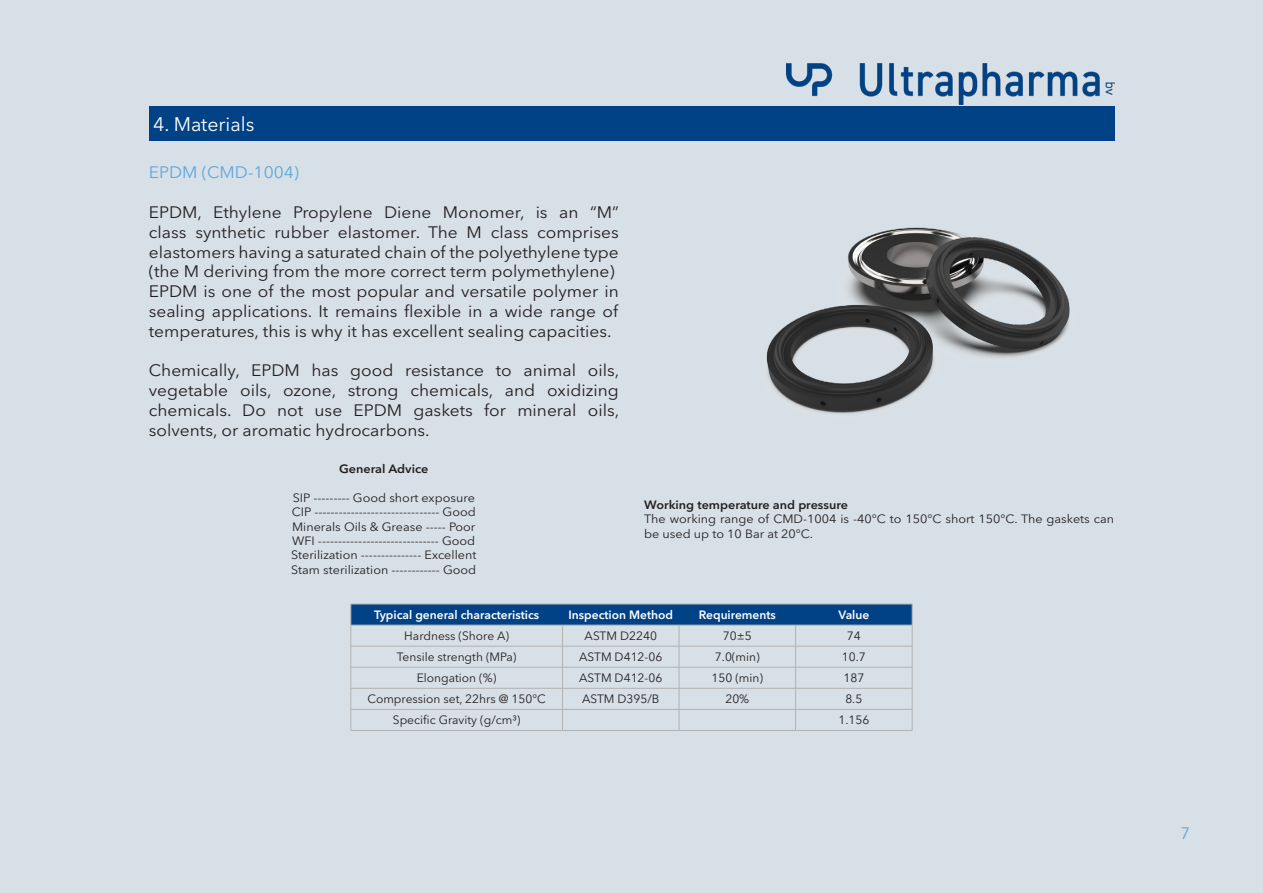
<style>
.page{position:relative;width:1263px;height:893px;background:#d7e0e6}
.page>*{position:absolute;margin:0;border:0;box-sizing:border-box;transform-origin:0 0}
.Kop_Tekst{font:19.5px "Avenir Next LT Pro";color:#fff}
.t1{font:16.5px/19.8px "Avenir Next LT Pro";color:#231f20;text-align:justify;scale:1.05 1}
.t2{font:16.5px "Avenir Next LT Pro";color:#5ea8df;scale:1.05 1}
.t3{font:16.5px "Avenir Next LT Pro";color:#5ea8df}
.t4{font:12px/14.4px "Avenir Next LT Pro";color:#231f20;scale:1.05 1}
.t5{font:12px "Avenir Next LT Pro";color:#231f20}
.t6{font:600 12px "Avenir Next LT Pro";color:#fff}
.t7{font:600 12px "Avenir Next LT Pro";color:#231f20;scale:1.05 1}
</style>
<div class="page">
<div style="left:149px;top:106px;width:965px;height:34px;background:#004285"></div>
<svg style="left:351px;top:604px;width:562px;height:126px;background:#b2c4d3"></svg>
<hr style="left:351px;top:730px;width:211px;height:1px;background:#b2b2b2">
<hr style="left:562px;top:730px;width:117px;height:1px;background:#b2b2b2">
<hr style="left:679px;top:730px;width:117px;height:1px;background:#b2b2b2">
<hr style="left:796px;top:730px;width:116px;height:1px;background:#b2b2b2">
<img style="left:715px;top:203px;width:405px;height:228px">
<img style="left:786px;top:64px;width:328px;height:40px">
<p class="Kop_Tekst" style="left:153px;top:112px;width:103px">4. Materials</p>
<p class="t2" style="left:149px;top:163px;width:145px">EPDM (CMD-1004)</p>
<p class="t1" style="left:149px;top:202px;width:449px">EPDM, Ethylene Propylene Diene Monomer, is an “M” class synthetic rubber elastomer. The M class comprises elastomers having a saturated chain of the polyethylene type (the M deriving from the more correct term polymethylene)</p>
<p class="t1" style="left:149px;top:282px;width:449px">EPDM is one of the most popular and versatile polymer in sealing applications. It remains flexible in a wide range of temperatures, this is why it has excellent sealing capacities.</p>
<p class="t1" style="left:149px;top:361px;width:449px">Chemically, EPDM has good resistance to animal oils, vegetable oils, ozone, strong chemicals, and oxidizing chemicals. Do not use EPDM gaskets for mineral oils, solvents, or aromatic hydrocarbons.</p>
<p class="t7" style="left:339px;top:461px;width:87px">General Advice</p>
<p class="t4" style="left:293px;top:490px;width:175px">SIP --------- Good short exposure</p>
<p class="t4" style="left:292px;top:505px;width:177px">CIP ------------------------------- Good</p>
<p class="t4" style="left:292px;top:519px;width:176px">Minerals Oils &amp; Grease ----- Poor</p>
<p class="t4" style="left:292px;top:533px;width:176px">WFI ------------------------------ Good</p>
<p class="t4" style="left:291px;top:548px;width:178px">Sterilization --------------- Excellent</p>
<p class="t4" style="left:291px;top:562px;width:178px">Stam sterilization ------------ Good</p>
<p class="t7" style="left:644px;top:497px;width:196px">Working temperature and pressure</p>
<p class="t4" style="left:644px;top:512px;width:449px">The working range of CMD-1004 is -40°C to 150°C short 150°C. The gaskets can be used up to 10 Bar at 20°C.</p>
<p class="t6" style="left:374px;top:608px;width:167px">Typical general characteristics</p>
<p class="t6" style="left:568px;top:608px;width:106px">Inspection Method</p>
<p class="t6" style="left:699px;top:608px;width:79px">Requirements</p>
<p class="t6" style="left:838px;top:608px;width:33px">Value</p>
<p class="t5" style="left:404px;top:629px;width:106px">Hardness (Shore A)</p>
<p class="t5" style="left:585px;top:629px;width:74px">ASTM D2240</p>
<p class="t5" style="left:723px;top:629px;width:30px">70±5</p>
<p class="t5" style="left:847px;top:629px;width:15px">74</p>
<p class="t5" style="left:397px;top:650px;width:121px">Tensile strength (MPa)</p>
<p class="t5" style="left:579px;top:650px;width:85px">ASTM D412-06</p>
<p class="t5" style="left:715px;top:650px;width:46px">7.0(min)</p>
<p class="t5" style="left:842px;top:650px;width:25px">10.7</p>
<p class="t5" style="left:417px;top:671px;width:81px">Elongation (%)</p>
<p class="t5" style="left:579px;top:671px;width:85px">ASTM D412-06</p>
<p class="t5" style="left:711px;top:671px;width:53px">150 (min)</p>
<p class="t5" style="left:843px;top:671px;width:22px">187</p>
<p class="t5" style="left:368px;top:692px;width:180px">Compression set, 22hrs @ 150°C</p>
<p class="t5" style="left:582px;top:692px;width:79px">ASTM D395/B</p>
<p class="t5" style="left:725px;top:692px;width:25px">20%</p>
<p class="t5" style="left:845px;top:692px;width:19px">8.5</p>
<p class="t5" style="left:393px;top:713px;width:129px">Specific Gravity (g/cm³)</p>
<p class="t5" style="left:838px;top:713px;width:32px">1.156</p>
<p class="t3" style="left:1180px;top:823px;width:11px">7</p>
</div>
